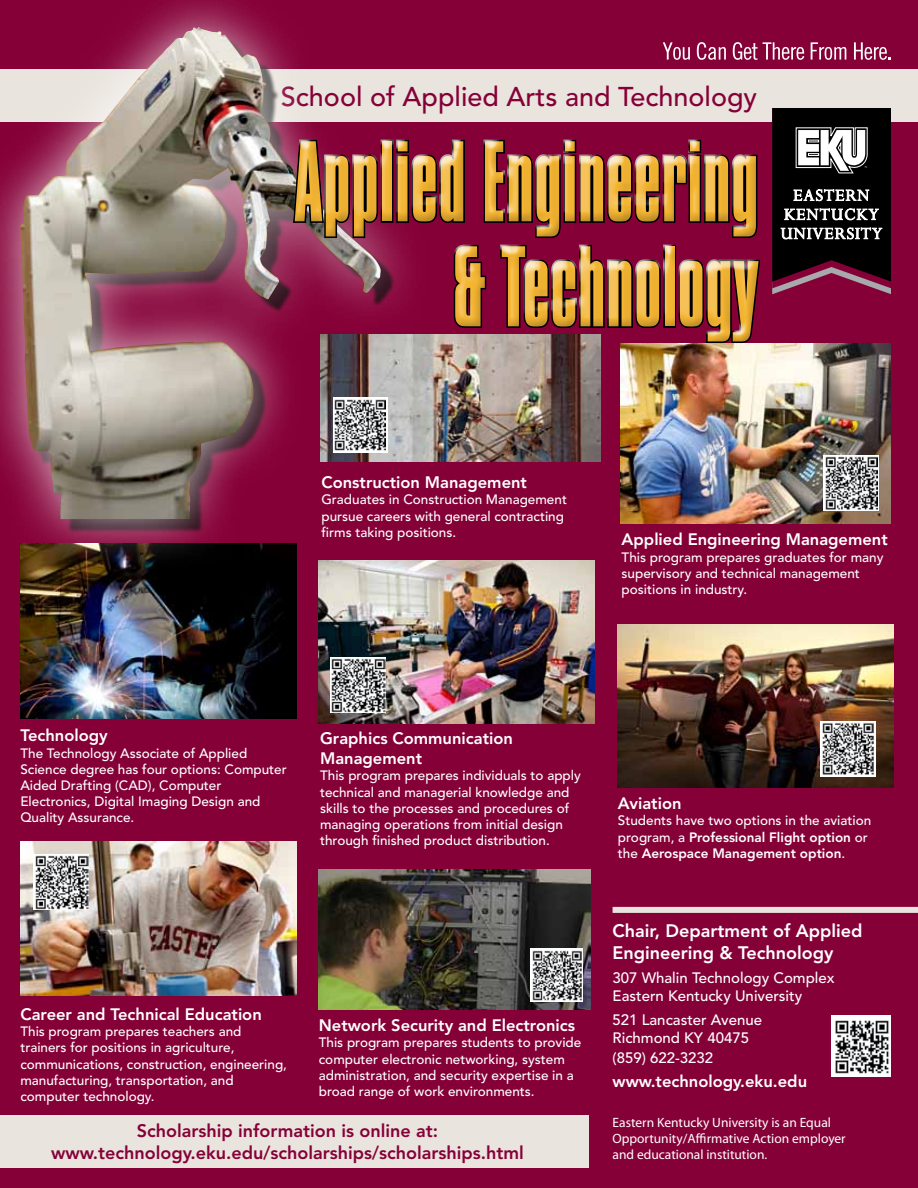
<style>
.page{position:relative;width:918px;height:1188px;background:#860038}
.page>*{position:absolute;margin:0;border:0;box-sizing:border-box;transform-origin:0 0}
.t1{font:120px/105px "Compacta Let Plain";color:#f4b533;text-align:right;scale:.81 1}
.t2{font:500 27px "Avenir LT Std";color:#860038}
.t3{font:800 18px/21.6px "Avenir LT Std";color:#860038;text-align:center}
.t4{font:800 18px/21.6px "Avenir LT Std";color:#fff}
.t5{font:800 16.5px/19.8px "Avenir LT Std";color:#fff}
.t6{font:500 15px/18px "Avenir LT Std";color:#fff}
.t7{font:500 13.5px/16.2px "Avenir LT Std";color:#fff}
.t8{font:13.5px/16.2px "Myriad";color:#fff}
.s1{font-weight:800}
</style>
<div class="page">
<div style="left:0;top:70px;width:918px;height:52px;background:#eae4de"></div>
<img style="left:428px;top:354px;width:173px;height:108px">
<img style="left:20px;top:570px;width:276px;height:149px">
<img style="left:319px;top:560px;width:276px;height:163px">
<img style="left:319px;top:870px;width:271px;height:140px">
<img style="left:620px;top:344px;width:270px;height:180px">
<svg style="left:824px;top:455px;width:55px;height:56px"></svg>
<img style="left:825px;top:457px;width:53px;height:52px">
<svg style="left:330px;top:657px;width:56px;height:56px"></svg>
<img style="left:332px;top:659px;width:53px;height:53px">
<svg style="left:530px;top:948px;width:53px;height:54px"></svg>
<img style="left:533px;top:951px;width:49px;height:49px">
<div style="left:0;top:0;width:428px;height:570px;background:#fff;opacity:.75"></div>
<img style="left:20px;top:28px;width:322px;height:491px">
<div style="left:831px;top:1015px;width:60px;height:62px;background:#fff"></div>
<img style="left:835px;top:1020px;width:54px;height:53px">
<div style="left:613px;top:907px;width:305px;height:6px;background:#eae4de"></div>
<svg style="left:772px;top:108px;width:119px;height:186px"></svg>
<div style="left:282px;top:129px;width:488px;height:222px;background:#fff;opacity:.75"></div>
<div style="left:285px;top:134px;width:486px;height:220px;background:#000;opacity:.4"></div>
<img style="left:20px;top:841px;width:276px;height:155px">
<img style="left:618px;top:624px;width:276px;height:163px">
<div style="left:820px;top:721px;width:55px;height:56px;background:linear-gradient(to right,#fff,#fff)"></div>
<img style="left:822px;top:723px;width:52px;height:51px">
<svg style="left:34px;top:855px;width:55px;height:55px"></svg>
<img style="left:35px;top:856px;width:53px;height:54px">
<div style="left:0;top:1115px;width:589px;height:53px;background:#eae4de"></div>
<svg style="left:663px;top:42px;width:27px;height:18px"></svg>
<svg style="left:697px;top:42px;width:29px;height:18px"></svg>
<svg style="left:733px;top:42px;width:71px;height:18px"></svg>
<svg style="left:811px;top:42px;width:35px;height:18px"></svg>
<svg style="left:854px;top:42px;width:37px;height:18px"></svg>
<h2 class="t2" style="left:281px;top:81px;width:478px">School of Applied Arts and Technology</h2>
<h1 class="t1" style="left:294px;top:130px;width:575px">Applied Engineering &amp; Technology</h1>
<p class="t5" style="left:321px;top:473px;width:207px">Construction Management</p>
<p class="t7" style="left:321px;top:492px;width:247px">Graduates in Construction Management pursue careers with general contracting firms taking positions.</p>
<p class="t5" style="left:622px;top:530px;width:268px">Applied Engineering Management</p>
<p class="t7" style="left:622px;top:549px;width:263px">This program prepares graduates for many supervisory and technical management positions in industry.</p>
<p class="t5" style="left:20px;top:726px;width:89px">Technology</p>
<p class="t7" style="left:20px;top:745px;width:268px">The Technology Associate of Applied Science degree has four options: Computer Aided Drafting (CAD), Computer Electronics, Digital Imaging Design and Quality Assurance.</p>
<p class="t5" style="left:320px;top:729px;width:194px">Graphics Communication<br>Management</p>
<p class="t7" style="left:320px;top:768px;width:262px">This program prepares individuals to apply technical and managerial knowledge and skills to the processes and procedures of managing operations from initial design through finished product distribution.</p>
<p class="t5" style="left:20px;top:1004px;width:243px">Career and Technical Education</p>
<p class="t7" style="left:20px;top:1024px;width:268px">This program prepares teachers and trainers for positions in agriculture, communications, construction, engineering, manufacturing, transportation, and computer technology.</p>
<p class="t5" style="left:319px;top:1016px;width:258px">Network Security and Electronics</p>
<p class="t7" style="left:319px;top:1035px;width:264px">This program prepares students to provide computer electronic networking, system administration, and security expertise in a broad range of work environments.</p>
<h3 class="t3" style="left:51px;top:1120px;width:474px">Scholarship information is online at: www.technology.eku.edu/scholarships/scholarships.html</h3>
<p class="t5" style="left:618px;top:794px;width:65px">Aviation</p>
<p class="t7" style="left:618px;top:813px;width:255px">Students have two options in the aviation program, a <span class="s1">Professional Flight option</span> or the <span class="s1">Aerospace Management option</span>.</p>
<h3 class="t4" style="left:613px;top:920px;width:252px">Chair, Department of Applied<br>Engineering &amp; Technology</h3>
<p class="t6" style="left:613px;top:969px;width:224px">307 Whalin Technology Complex<br>Eastern Kentucky University</p>
<p class="t6" style="left:613px;top:1011px;width:151px">521 Lancaster Avenue<br>Richmond KY 40475</p>
<p class="t6" style="left:613px;top:1049px;width:102px">(859) 622-3232</p>
<p class="t5" style="left:613px;top:1071px;width:196px">www.technology.eku.edu</p>
<p class="t8" style="left:613px;top:1115px;width:235px">Eastern Kentucky University is an Equal<br>Opportunity/Affirmative Action employer and educational institution.</p>
</div>
